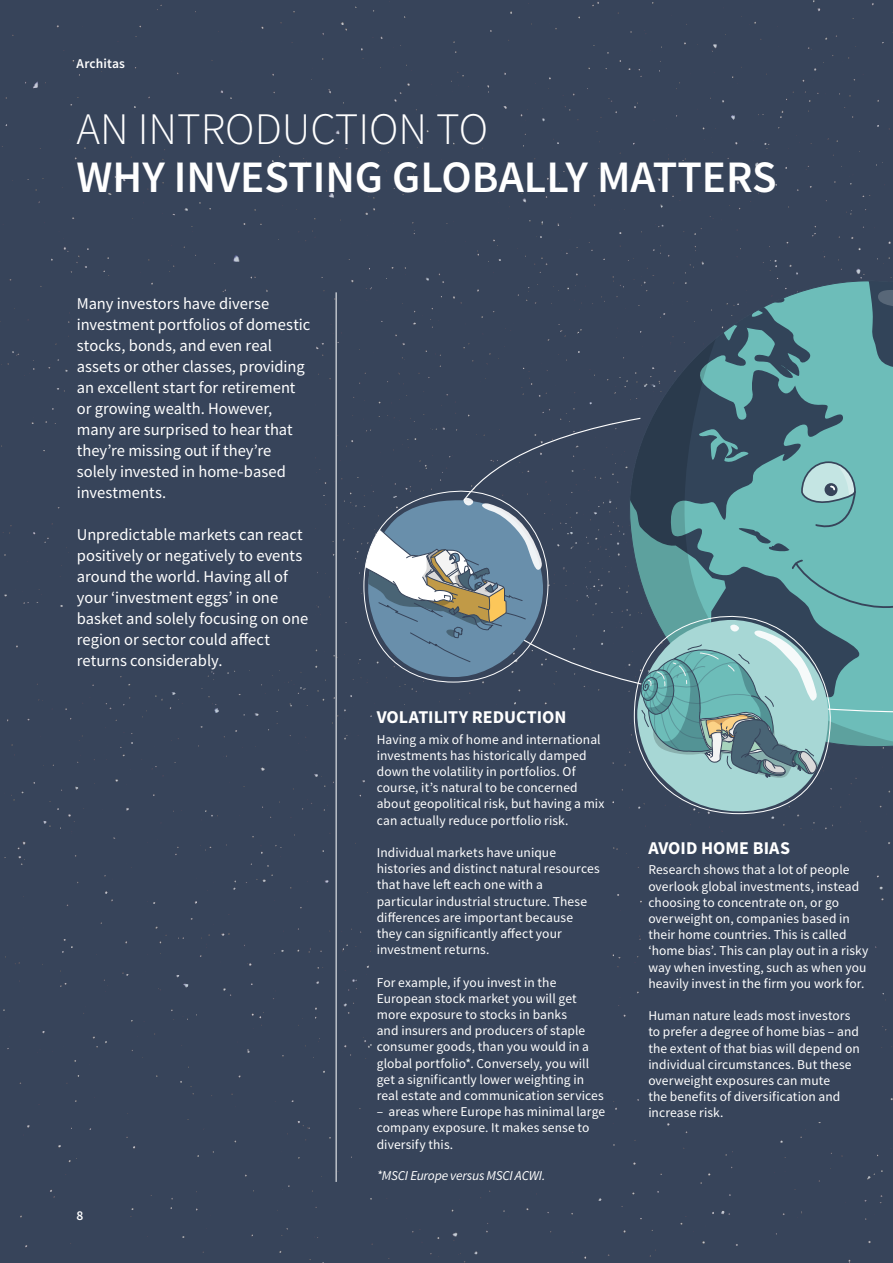
<style>
.page{position:relative;width:893px;height:1263px;background:#37445a}
.page>*{position:absolute;margin:0;border:0;box-sizing:border-box;transform-origin:0 0}
.L1_PAGE_TITLE{font:600 45px/48px "Source Sans Pro";color:#fff}
.L5_Icon_Graphic_titl{font:700 18px "Source Sans Pro";color:#fff}
._00_Highlight{font:16.5px/21px "Source Sans Pro";color:#fff}
._0B_Body{font:13.5px/16.2px "Source Sans Pro";letter-spacing:.005em;color:#fff}
.D1_Disclaimers{font:italic 13.5px "Source Sans Pro";letter-spacing:-.015em;color:#fff}
._0B_Body-2{font:600 13.5px "Source Sans Pro";letter-spacing:.01em;color:#fff}
.s1{font-weight:300}
</style>
<div class="page">
<div style="left:619px;top:277px;width:274px;height:470px;background:#37445a"></div>
<div style="left:416px;top:411px;width:218px;height:309px;background:#37445a"></div>
<div style="left:73px;top:292px;width:242px;height:378px;background:#37445a"></div>
<div style="left:644px;top:836px;width:230px;height:286px;background:#37445a"></div>
<div style="left:372px;top:705px;width:239px;height:479px;background:#37445a"></div>
<svg style="left:363px;top:483px;width:187px;height:200px;background:#6d8192"></svg>
<hr style="left:336px;top:292px;width:1px;height:890px;background:#fff">
<svg style="left:634px;top:281px;width:259px;height:533px;background:#5e8d94"></svg>
<p class="_0B_Body-2" style="left:77px;top:55px;width:50px">Architas</p>
<p class="L1_PAGE_TITLE" style="left:77px;top:105px;width:702px"><span class="s1">AN INTRODUCTION TO<br></span>WHY INVESTING GLOBALLY MATTERS</p>
<p class="_00_Highlight" style="left:77px;top:293px;width:235px">Many investors have diverse investment portfolios of domestic stocks, bonds, and even real assets or other classes, providing an excellent start for retirement or growing wealth. However, many are surprised to hear that they’re missing out if they’re solely invested in home-based investments.</p>
<p class="_00_Highlight" style="left:77px;top:524px;width:233px">Unpredictable markets can react positively or negatively to events around the world. Having all of your ‘investment eggs’ in one basket and solely focusing on one region or sector could affect returns considerably.</p>
<p class="_0B_Body-2" style="left:77px;top:1206px;width:8px">8</p>
<p class="L5_Icon_Graphic_titl" style="left:377px;top:705px;width:191px">VOLATILITY REDUCTION</p>
<p class="_0B_Body" style="left:377px;top:731px;width:229px">Having a mix of home and international investments has historically damped down the volatility in portfolios. Of course, it’s natural to be concerned about geopolitical risk, but having a mix can actually reduce portfolio risk.</p>
<p class="_0B_Body" style="left:377px;top:844px;width:224px">Individual markets have unique histories and distinct natural resources that have left each one with a particular industrial structure. These differences are important because they can significantly affect your investment returns.</p>
<p class="_0B_Body" style="left:377px;top:974px;width:229px">For example, if you invest in the European stock market you will get more exposure to stocks in banks<br>and insurers and producers of staple consumer goods, than you would in a global portfolio*. Conversely, you will get a significantly lower weighting in real estate and communication services</p>
<p class="_0B_Body" style="left:377px;top:1103px;width:230px">– areas where Europe has minimal large company exposure. It makes sense to diversify this.</p>
<p class="D1_Disclaimers" style="left:377px;top:1167px;width:170px">*MSCI Europe versus MSCI ACWI.</p>
<p class="L5_Icon_Graphic_titl" style="left:648px;top:836px;width:143px">AVOID HOME BIAS</p>
<p class="_0B_Body" style="left:648px;top:862px;width:222px">Research shows that a lot of people overlook global investments, instead choosing to concentrate on, or go overweight on, companies based in their home countries. This is called ‘home bias’. This can play out in a risky way when investing, such as when you heavily invest in the firm you work for.</p>
<p class="_0B_Body" style="left:648px;top:1007px;width:213px">Human nature leads most investors to prefer a degree of home bias – and the extent of that bias will depend on individual circumstances. But these overweight exposures can mute<br>the benefits of diversification and increase risk.</p>
</div>
